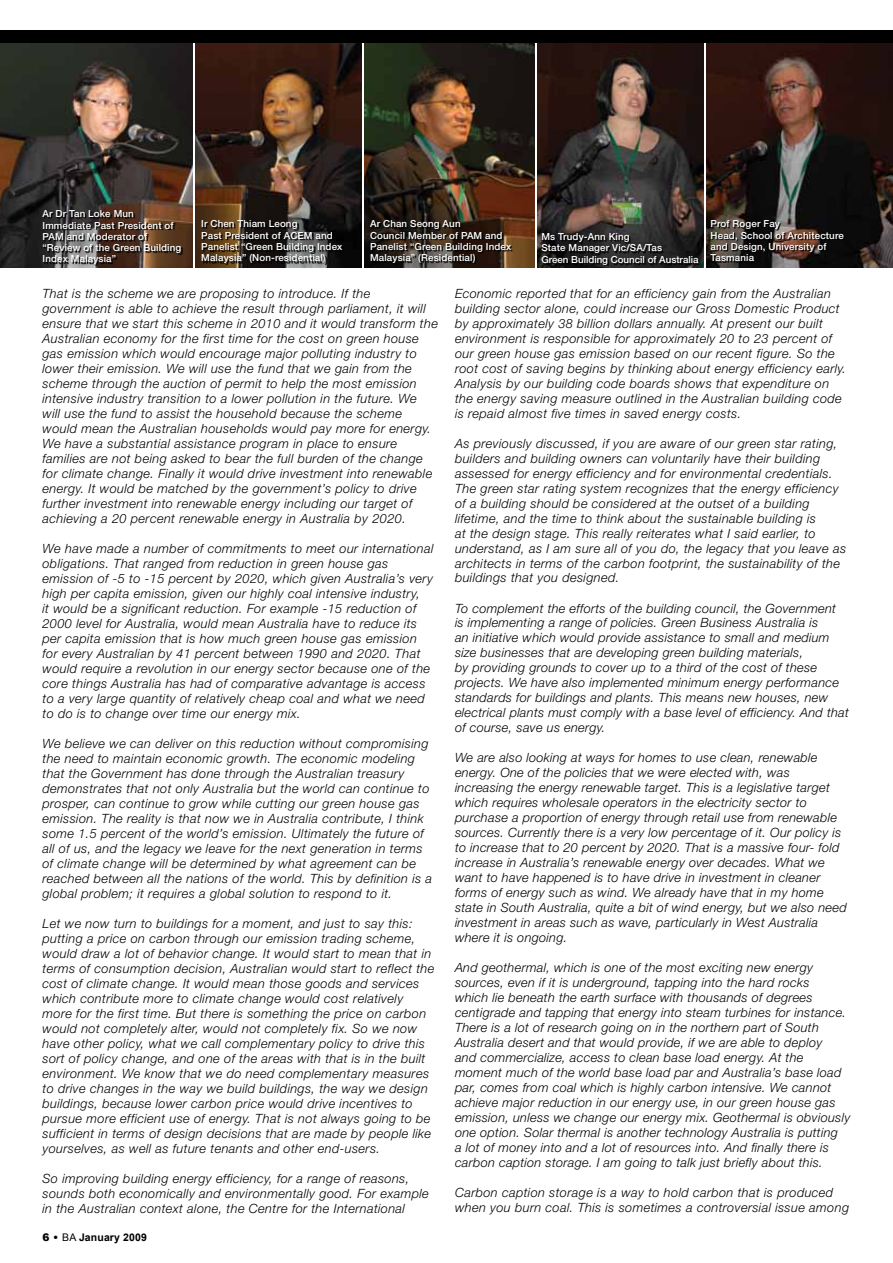
<style>
.page{position:relative;width:893px;height:1263px;background:#fff}
.page>*{position:absolute;margin:0;border:0;box-sizing:border-box;transform-origin:0 0}
.t1{font:italic 300 12.75px/15px "Helvetica Neue";letter-spacing:.03em;color:#000}
.t2{font:700 10.5px "Arial";letter-spacing:.01em;color:#000}
.t3{font:500 9.75px/11.2px "Helvetica Neue";letter-spacing:.015em;color:#fff}
.s1{font-weight:900}
.s2{font-weight:400}
</style>
<div class="page">
<img style="left:537px;top:43px;width:166px;height:225px">
<img style="left:196px;top:43px;width:166px;height:224px">
<svg style="left:203px;top:222px;width:141px;height:43px"></svg>
<img style="left:365px;top:43px;width:169px;height:224px">
<svg style="left:371px;top:222px;width:141px;height:43px"></svg>
<img style="left:0;top:43px;width:193px;height:224px">
<svg style="left:44px;top:212px;width:138px;height:54px"></svg>
<svg style="left:543px;top:234px;width:157px;height:32px"></svg>
<img style="left:706px;top:43px;width:187px;height:225px">
<svg style="left:712px;top:222px;width:133px;height:41px"></svg>
<div style="left:0;top:30px;width:893px;height:13px;background:#000"></div>
<p class="t3" style="left:43px;top:208px;width:140px">Ar Dr Tan Loke Mun<br>Immediate Past President of<br>PAM and Moderator of “Review of the Green Building<br>Index Malaysia”</p>
<p class="t3" style="left:201px;top:218px;width:143px">Ir Chen Thiam Leong<br>Past President of ACEM and<br>Panelist “Green Building Index<br>Malaysia” (Non-residential)</p>
<p class="t3" style="left:370px;top:218px;width:143px">Ar Chan Seong Aun<br>Council Member of PAM and<br>Panelist “Green Building Index<br>Malaysia” (Residential)</p>
<p class="t3" style="left:541px;top:231px;width:159px">Ms Trudy-Ann King<br>State Manager Vic/SA/Tas<br>Green Building Council of Australia</p>
<p class="t3" style="left:711px;top:218px;width:135px">Prof Roger Fay<br>Head, School of Architecture and Design, University of<br>Tasmania</p>
<p class="t1" style="left:43px;top:286px;width:397px">That is the scheme we are proposing to introduce. If the government is able to achieve the result through parliament, it will ensure that we start this scheme in 2010 and it would transform the Australian economy for the first time for the cost on green house gas emission which would encourage major polluting industry to lower their emission. We will use the fund that we gain from the scheme through the auction of permit to help the most emission intensive industry transition to a lower pollution in the future. We<br>will use the fund to assist the household because the scheme would mean the Australian households would pay more for energy.<br>We have a substantial assistance program in place to ensure families are not being asked to bear the full burden of the change for climate change. Finally it would drive investment into renewable energy. It would be matched by the government’s policy to drive further investment into renewable energy including our target of achieving a 20 percent renewable energy in Australia by 2020.</p>
<p class="t1" style="left:43px;top:541px;width:392px">We have made a number of commitments to meet our international obligations. That ranged from reduction in green house gas emission of -5 to -15 percent by 2020, which given Australia’s very high per capita emission, given our highly coal intensive industry,<br>it would be a significant reduction. For example -15 reduction of 2000 level for Australia, would mean Australia have to reduce its per capita emission that is how much green house gas emission for every Australian by 41 percent between 1990 and 2020. That would require a revolution in our energy sector because one of the core things Australia has had of comparative advantage is access to a very large quantity of relatively cheap coal and what we need to do is to change over time our energy mix.</p>
<p class="t1" style="left:43px;top:735px;width:391px">We believe we can deliver on this reduction without compromising the need to maintain economic growth. The economic modeling that the Government has done through the Australian treasury demonstrates that not only Australia but the world can continue to prosper, can continue to grow while cutting our green house gas emission. The reality is that now we in Australia contribute, I think some 1.5 percent of the world’s emission. Ultimately the future of all of us, and the legacy we leave for the next generation in terms of climate change will be determined by what agreement can be reached between all the nations of the world. This by definition is a global problem; it requires a global solution to respond to it.</p>
<p class="t1" style="left:43px;top:915px;width:393px">Let we now turn to buildings for a moment, and just to say this: putting a price on carbon through our emission trading scheme, would draw a lot of behavior change. It would start to mean that in terms of consumption decision, Australian would start to reflect the cost of climate change. It would mean those goods and services which contribute more to climate change would cost relatively more for the first time. But there is something the price on carbon would not completely alter, would not completely fix. So we now have other policy, what we call complementary policy to drive this sort of policy change, and one of the areas with that is in the built environment. We know that we do need complementary measures to drive changes in the way we build buildings, the way we design buildings, because lower carbon price would drive incentives to pursue more efficient use of energy. That is not always going to be sufficient in terms of design decisions that are made by people like yourselves, as well as future tenants and other end-users.</p>
<p class="t1" style="left:43px;top:1170px;width:388px">So improving building energy efficiency, for a range of reasons, sounds both economically and environmentally good. For example in the Australian context alone, the Centre for the International</p>
<p class="t2" style="left:43px;top:1231px;width:106px"><span class="s1">6 •</span> <span class="s2">BA</span> January 2009</p>
<p class="t1" style="left:455px;top:285px;width:393px">Economic reported that for an efficiency gain from the Australian building sector alone, could increase our Gross Domestic Product by approximately 38 billion dollars annually. At present our built environment is responsible for approximately 20 to 23 percent of our green house gas emission based on our recent figure. So the root cost of saving begins by thinking about energy efficiency early.<br>Analysis by our building code boards shows that expenditure on the energy saving measure outlined in the Australian building code is repaid almost five times in saved energy costs.</p>
<p class="t1" style="left:455px;top:435px;width:393px">As previously discussed, if you are aware of our green star rating, builders and building owners can voluntarily have their building assessed for energy efficiency and for environmental credentials.<br>The green star rating system recognizes that the energy efficiency of a building should be considered at the outset of a building lifetime, and the time to think about the sustainable building is<br>at the design stage. This really reiterates what I said earlier, to understand, as I am sure all of you do, the legacy that you leave as architects in terms of the carbon footprint, the sustainability of the buildings that you designed.</p>
<p class="t1" style="left:455px;top:600px;width:395px">To complement the efforts of the building council, the Government<br>is implementing a range of policies. Green Business Australia is<br>an initiative which would provide assistance to small and medium size businesses that are developing green building materials,<br>by providing grounds to cover up to a third of the cost of these projects. We have also implemented minimum energy performance standards for buildings and plants. This means new houses, new electrical plants must comply with a base level of efficiency. And that of course, save us energy.</p>
<p class="t1" style="left:455px;top:750px;width:393px">We are also looking at ways for homes to use clean, renewable energy. One of the policies that we were elected with, was increasing the energy renewable target. This is a legislative target which requires wholesale operators in the electricity sector to purchase a proportion of energy through retail use from renewable sources. Currently there is a very low percentage of it. Our policy is to increase that to 20 percent by 2020. That is a massive four- fold increase in Australia’s renewable energy over decades. What we want to have happened is to have drive in investment in cleaner forms of energy such as wind. We already have that in my home state in South Australia, quite a bit of wind energy, but we also need investment in areas such as wave, particularly in West Australia where it is ongoing.</p>
<p class="t1" style="left:455px;top:960px;width:397px">And geothermal, which is one of the most exciting new energy sources, even if it is underground, tapping into the hard rocks<br>which lie beneath the earth surface with thousands of degrees centigrade and tapping that energy into steam turbines for instance.<br>There is a lot of research going on in the northern part of South Australia desert and that would provide, if we are able to deploy<br>and commercialize, access to clean base load energy. At the moment much of the world base load par and Australia’s base load par, comes from coal which is highly carbon intensive. We cannot achieve major reduction in our energy use, in our green house gas emission, unless we change our energy mix. Geothermal is obviously one option. Solar thermal is another technology Australia is putting<br>a lot of money into and a lot of resources into. And finally there is carbon caption storage. I am going to talk just briefly about this.</p>
<p class="t1" style="left:455px;top:1185px;width:396px">Carbon caption storage is a way to hold carbon that is produced when you burn coal. This is sometimes a controversial issue among</p>
</div>
